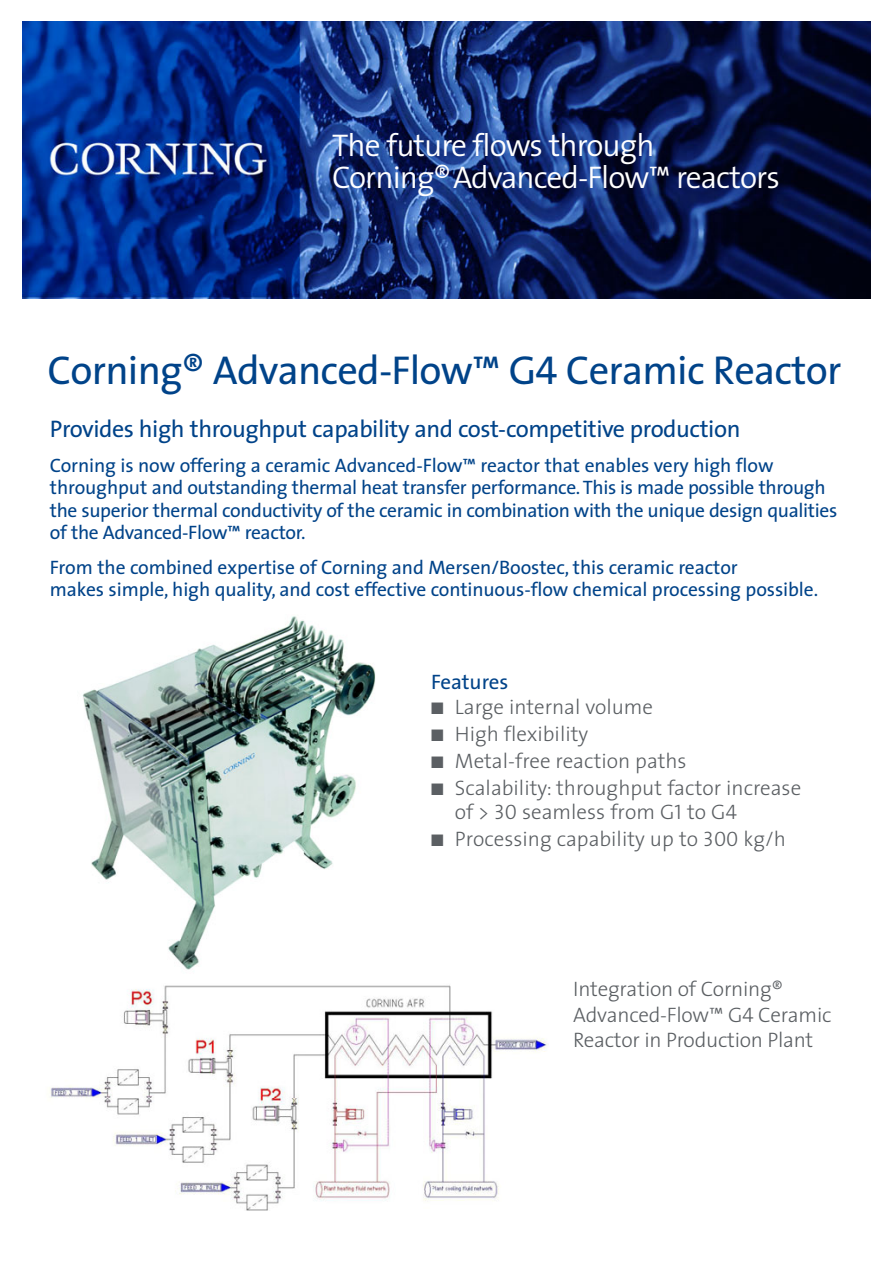
<style>
.page{position:relative;width:893px;height:1263px;background:#fff}
.page>*{position:absolute;margin:0;border:0;box-sizing:border-box;transform-origin:0 0}
.t1{font:40.5px "The Sans";letter-spacing:-.02em;color:#004389}
.t2{font:300 31.5px/31.5px "The Sans";letter-spacing:-.03em;color:#fff}
.t3{font:24px "The Sans";letter-spacing:-.02em;color:#004389}
.t4{font:300 21px/25.5px "The Sans";color:#5b5f63}
.t5{font:21px "The Sans";color:#004389}
.t6{font:19.5px/22.5px "The Sans";letter-spacing:-.015em;color:#004389}
.s1{font-family:"The Sans Caps"}
.s2{font-family:"The Sans Light Caps";font-weight:400}
</style>
<div class="page">
<img style="left:82px;top:616px;width:294px;height:354px">
<img style="left:23px;top:22px;width:848px;height:277px">
<img style="left:50px;top:985px;width:497px;height:226px">
<h2 class="t2" style="left:332px;top:134px;width:449px">The future flows through<br>Corning®Advanced-Flow™ reactors</h2>
<h1 class="t1" style="left:48px;top:354px;width:795px">Corning® Advanced-Flow™ G<span class="s1">4</span> Ceramic Reactor</h1>
<p class="t3" style="left:50px;top:420px;width:692px">Provides high throughput capability and cost-competitive production</p>
<p class="t6" style="left:50px;top:456px;width:789px">Corning is now offering a ceramic Advanced-Flow™ reactor that enables very high flow throughput and outstanding thermal heat transfer performance. This is made possible through the superior thermal conductivity of the ceramic in combination with the unique design qualities of the Advanced-Flow™ reactor.</p>
<p class="t6" style="left:50px;top:558px;width:770px">From the combined expertise of Corning and Mersen/Boostec, this ceramic reactor<br>makes simple, high quality, and cost effective continuous-flow chemical processing possible.</p>
<p class="t5" style="left:431px;top:673px;width:79px">Features</p>
<p class="t4" style="left:431px;top:696px;width:223px">■ Large internal volume</p>
<p class="t4" style="left:431px;top:723px;width:159px">■ High flexibility</p>
<p class="t4" style="left:431px;top:750px;width:257px">■ Metal-free reaction paths</p>
<p class="t4" style="left:455px;top:778px;width:348px;line-height:24px;text-indent:-24px">■ Scalability: throughput factor increase of &gt; <span class="s2">30</span> seamless from G<span class="s2">1</span> to G<span class="s2">4</span></p>
<p class="t4" style="left:431px;top:828px;width:356px">■ Processing capability up to <span class="s2">300</span> kg/h</p>
<p class="t4" style="left:573px;top:978px;width:260px">Integration of Corning®<br>Advanced-Flow™ G<span class="s2">4</span> Ceramic<br>Reactor in Production Plant</p>
</div>
